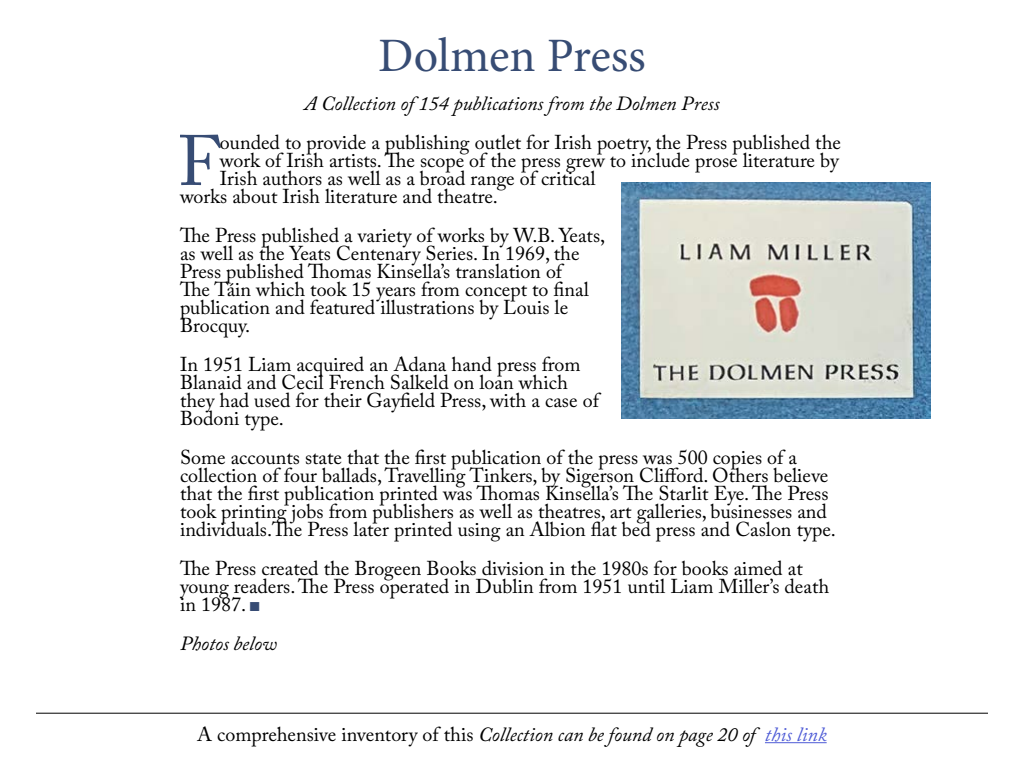
<style>
.page{position:relative;width:1024px;height:768px;background:#fff}
.page>*{position:absolute;margin:0;border:0;box-sizing:border-box;transform-origin:0 0}
.t1{font:70.6px "Adobe Caslon Pro";color:#374c74}
.t2{font:48px "Minion Pro";letter-spacing:-.005em;color:#374c74}
.t3{font:20px/18px "Adobe Caslon Pro";color:#000}
.t4{font:italic 20px "Adobe Caslon Pro";color:#000}
.s1{color:#374c74}
.s2{font-style:normal}
.s3{color:#4f5cd6}
</style>
<div class="page">
<hr style="left:36px;top:713px;width:952px;height:1px;background:#000">
<hr style="left:765px;top:742px;width:62px;height:1px;background:#4f5cd6">
<img style="left:622px;top:182px;width:309px;height:236px">
<p class="t2" style="left:378px;top:23px;width:269px">Dolmen Press</p>
<p class="t4" style="left:304px;top:91px;width:417px">A Collection of 154 publications from the Dolmen Press</p>
<p class="t1" style="left:178px;top:119px;width:44px">F</p>
<p class="t3" style="left:220px;top:133px;width:622px">ounded to provide a publishing outlet for Irish poetry, the Press published the</p>
<p class="t3" style="left:220px;top:151px;width:620px">work of Irish artists. The scope of the press grew to include prose literature by</p>
<p class="t3" style="left:220px;top:169px;width:377px">Irish authors as well as a broad range of critical</p>
<p class="t3" style="left:180px;top:187px;width:319px">works about Irish literature and theatre.</p>
<p class="t3" style="left:180px;top:226px;width:427px">The Press published a variety of works by W.B. Yeats, as well as the Yeats Centenary Series. In 1969, the Press published Thomas Kinsella’s translation of<br>The Táin which took 15 years from concept to final publication and featured illustrations by Louis le Brocquy.</p>
<p class="t3" style="left:180px;top:355px;width:420px">In 1951 Liam acquired an Adana hand press from Blanaid and Cecil French Salkeld on loan which they had used for their Gayfield Press, with a case of Bodoni type.</p>
<p class="t3" style="left:180px;top:448px;width:657px">Some accounts state that the first publication of the press was 500 copies of a collection of four ballads, Travelling Tinkers, by Sigerson Clifford. Others believe that the first publication printed was Thomas Kinsella’s The Starlit Eye. The Press took printing jobs from publishers as well as theatres, art galleries, businesses and individuals.The Press later printed using an Albion flat bed press and Caslon type.</p>
<p class="t3" style="left:180px;top:559px;width:651px">The Press created the Brogeen Books division in the 1980s for books aimed at young readers. The Press operated in Dublin from 1951 until Liam Miller’s death in 1987. <span class="s1">■</span></p>
<p class="t4" style="left:180px;top:631px;width:98px">Photos below</p>
<p class="t4" style="left:197px;top:722px;width:631px"><span class="s2">A comprehensive inventory of this</span> Collection can be found on page 20 of <span class="s3">this link</span></p>
</div>
